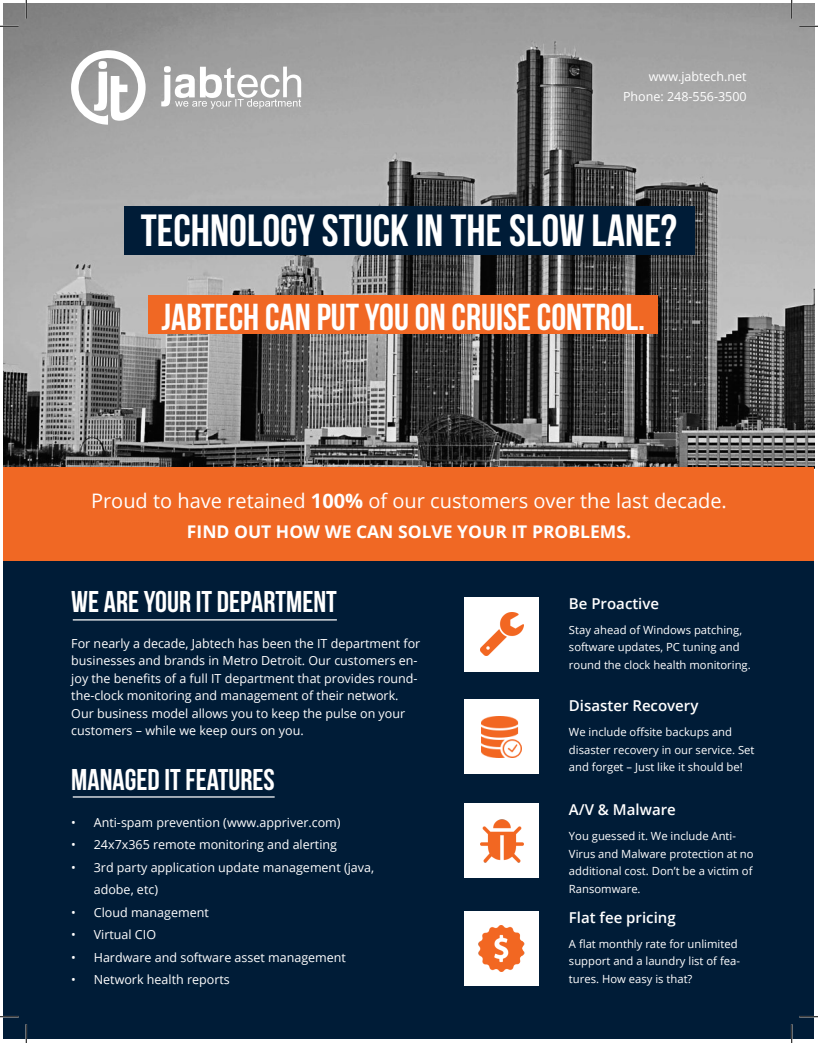
<style>
.page{position:relative;width:818px;height:1043px;background:#fff}
.page>*{position:absolute;margin:0;border:0;box-sizing:border-box;transform-origin:0 0}
.t1{font:700 45px "Bebas Neue";color:#fff}
.t2{font:700 37.5px "Bebas Neue";color:#fff}
.t3{font:700 30px "Bebas Neue";color:#fff}
.t4{font:20px "Open Sans";color:#fff}
.t5{font:700 17.5px "Open Sans";color:#fff}
.t6{font:600 15px "Open Sans";color:#fff}
.t7{font:12.5px/17.5px "Open Sans";color:#fff}
.t8{font:11.25px/17.5px "Open Sans";color:#fff}
.s1{font-weight:700}
</style>
<div class="page">
<img style="left:4px;top:4px;width:810px;height:463px">
<div style="left:4px;top:559px;width:810px;height:480px;background:#001c37"></div>
<div style="left:149px;top:296px;width:509px;height:38px;background:#f06824"></div>
<div style="left:124px;top:206px;width:570px;height:48px;background:#001c37"></div>
<hr style="left:73px;top:619px;width:264px;height:1px;background:#fff">
<hr style="left:73px;top:796px;width:201px;height:1px;background:#fff">
<div style="left:464px;top:597px;width:75px;height:74px;background:#fff"></div>
<img style="left:480px;top:612px;width:43px;height:44px">
<div style="left:464px;top:699px;width:75px;height:75px;background:#fff"></div>
<img style="left:481px;top:716px;width:40px;height:41px">
<div style="left:464px;top:803px;width:75px;height:75px;background:#fff"></div>
<img style="left:480px;top:819px;width:43px;height:43px">
<div style="left:464px;top:911px;width:75px;height:74px;background:#fff"></div>
<img style="left:478px;top:925px;width:46px;height:46px">
<div style="left:4px;top:467px;width:810px;height:93px;background:#f06824"></div>
<svg style="left:161px;top:66px;width:140px;height:43px"></svg>
<svg style="left:71px;top:50px;width:75px;height:75px"></svg>
<div style="left:98px;top:61px;width:9px;height:8px;background:#fff;border-radius:50%"></div>
<svg style="left:0;top:25px;width:19px;height:2px"></svg>
<svg style="left:799px;top:25px;width:19px;height:2px"></svg>
<svg style="left:0;top:1015px;width:19px;height:2px"></svg>
<svg style="left:799px;top:1015px;width:19px;height:2px"></svg>
<svg style="left:25px;top:0;width:2px;height:19px"></svg>
<svg style="left:25px;top:1024px;width:2px;height:18px"></svg>
<svg style="left:790px;top:0;width:2px;height:19px"></svg>
<svg style="left:790px;top:1024px;width:2px;height:18px"></svg>
<p class="t7" style="left:623px;top:66px;width:125px;line-height:20px;text-align:right">www.jabtech.net<br>Phone: 248-556-3500</p>
<p class="t1" style="left:141px;top:205px;width:537px">TECHNOLOGY STUCK IN THE SLOW LANE?</p>
<p class="t2" style="left:161px;top:296px;width:485px">JABTECH CAN PUT YOU ON CRUISE CONTROL.</p>
<p class="t4" style="left:91px;top:487px;width:637px">Proud to have retained <span class="s1">100%</span> of our customers over the last decade.</p>
<p class="t5" style="left:187px;top:519px;width:445px">FIND OUT HOW WE CAN SOLVE YOUR IT PROBLEMS.</p>
<p class="t3" style="left:71px;top:585px;width:267px">WE ARE YOUR IT DEPARTMENT</p>
<p class="t7" style="left:71px;top:634px;width:350px">For nearly a decade, Jabtech has been the IT department for businesses and brands in Metro Detroit. Our customers en&shy;joy the benefits of a full IT department that provides round&shy;the-clock monitoring and management of their network.<br>Our business model allows you to keep the pulse on your customers – while we keep ours on you.</p>
<p class="t3" style="left:71px;top:763px;width:205px">MANAGED IT FEATURES</p>
<p class="t7" style="left:71px;top:813px;width:271px">• Anti-spam prevention (www.appriver.com)</p>
<p class="t7" style="left:71px;top:835px;width:267px">• 24x7x365 remote monitoring and alerting</p>
<p class="t7" style="left:94px;top:855px;width:282px;line-height:22.5px;text-indent:-22px">• 3rd party application update management (java, adobe, etc)</p>
<p class="t7" style="left:71px;top:903px;width:139px">• Cloud management</p>
<p class="t7" style="left:71px;top:925px;width:86px">• Virtual CIO</p>
<p class="t7" style="left:71px;top:948px;width:276px">• Hardware and software asset management</p>
<p class="t7" style="left:71px;top:970px;width:160px">• Network health reports</p>
<p class="t6" style="left:569px;top:593px;width:92px">Be Proactive</p>
<p class="t8" style="left:569px;top:620px;width:183px">Stay ahead of Windows patching, software updates, PC tuning and round the clock health monitoring.</p>
<p class="t6" style="left:569px;top:695px;width:131px">Disaster Recovery</p>
<p class="t8" style="left:569px;top:723px;width:187px">We include offsite backups and disaster recovery in our service. Set and forget – Just like it should be!</p>
<p class="t6" style="left:569px;top:799px;width:108px">A/V &amp; Malware</p>
<p class="t8" style="left:569px;top:826px;width:186px">You guessed it. We include Anti-<br>Virus and Malware protection at no additional cost. Don’t be a victim of<br>Ransomware.</p>
<p class="t6" style="left:569px;top:907px;width:108px">Flat fee pricing</p>
<p class="t8" style="left:569px;top:934px;width:172px">A flat monthly rate for unlimited support and a laundry list of fea&shy;tures. How easy is that?</p>
</div>
